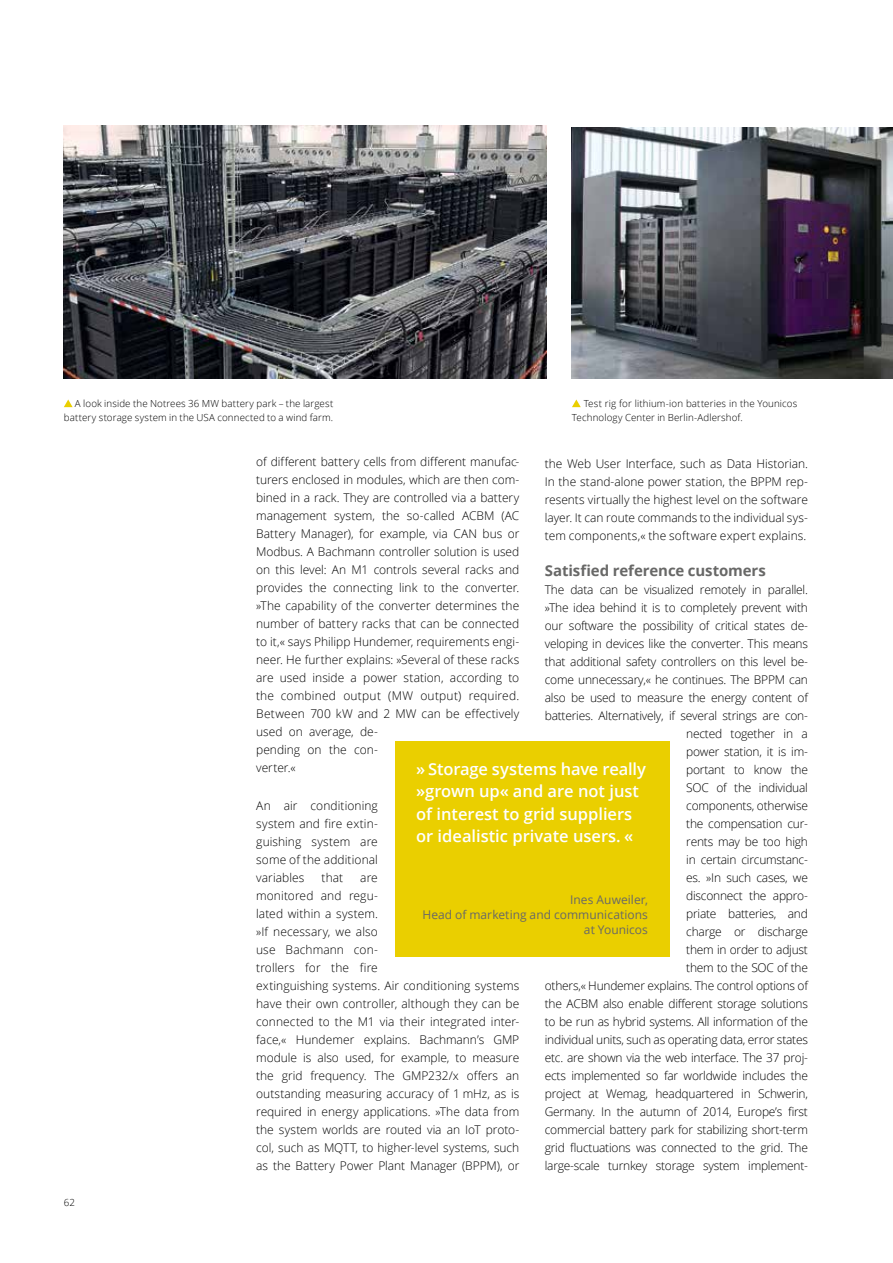
<style>
.page{position:relative;width:893px;height:1263px;background:#fff}
.page>*{position:absolute;margin:0;border:0;box-sizing:border-box;transform-origin:0 0}
.t1{font:600 16.5px/22.5px "Open Sans";color:#fff}
.t2{font:700 15px "Open Sans";letter-spacing:-.005em;color:#686867}
.t3{font:300 12px/18px "Open Sans";letter-spacing:-.01em;color:#000}
.t4{font:12px/15px "Open Sans";letter-spacing:.005em;color:#686867;text-align:right}
.t5{font:300 9.75px/13.5px "Open Sans";letter-spacing:.015em;color:#000}
</style>
<div class="page">
<img style="left:572px;top:128px;width:321px;height:250px">
<img style="left:64px;top:126px;width:482px;height:252px">
<div style="left:395px;top:741px;width:274px;height:215px;background:#eacf00"></div>
<svg style="left:572px;top:399px;width:9px;height:8px"></svg>
<svg style="left:64px;top:399px;width:9px;height:8px"></svg>
<p class="t5" style="left:64px;top:397px;width:271px;text-align:right">A look inside the Notrees 36 MW battery park – the largest battery storage system in the USA connected to a wind farm.</p>
<p class="t5" style="left:572px;top:397px;width:227px;text-indent:12px">Test rig for lithium-ion batteries in the Younicos<br>Technology Center in Berlin-Adlershof.</p>
<p class="t5" style="left:64px;top:1195px;width:13px">62</p>
<p class="t3" style="left:256px;top:452px;width:265px">of different battery cells from different manufac&shy;turers enclosed in modules, which are then com&shy;bined in a rack. They are controlled via a battery management system, the so-called ACBM (AC Battery Manager), for example, via CAN bus or Modbus. A Bachmann controller solution is used on this level: An M1 controls several racks and provides the connecting link to the converter. »The capability of the converter determines the number of battery racks that can be connected to it,« says Philipp Hundemer, requirements engi&shy;neer. He further explains: »Several of these racks are used inside a power station, according to the combined output (MW output) required.<br>Between 700 kW and 2 MW can be effectively used on average, de-<br>pending on the con-<br>verter.«</p>
<p class="t3" style="left:256px;top:796px;width:123px;text-align:justify">An air conditioning system and fire extin&shy;guishing system are some of the additional variables</p>
<p class="t3" style="left:545px;top:454px;width:265px;text-align:justify">the Web User Interface, such as Data Historian.<br>In the stand-alone power station, the BPPM rep&shy;resents virtually the highest level on the software layer. It can route commands to the individual sys&shy;tem components,« the software expert explains.</p>
<p class="t2" style="left:545px;top:560px;width:223px">Satisfied reference customers</p>
<p class="t3" style="left:545px;top:580px;width:265px;text-align:right">The data can be visualized remotely in parallel. »The idea behind it is to completely prevent with our software the possibility of critical states de&shy;veloping in devices like the converter. This means that additional safety controllers on this level be&shy;come unnecessary,« he continues. The BPPM can also be used to measure the energy content of batteries. Alternatively, if several strings are con&shy;nected together in a<br>power station, it is im-<br>portant to know the<br>SOC of the individual<br>components, otherwise<br>the compensation cur-<br>rents may be too high<br>in certain circumstanc-<br>es. »In such cases, we<br>disconnect the appro-<br>priate batteries, and<br>charge or discharge<br>them in order to adjust<br>them to the SOC of the<br>others,« Hundemer explains. The control options of the ACBM also enable different storage solutions to be run as hybrid systems. All information of the individual units, such as operating data, error states etc. are shown via the web interface. The 37 proj&shy;ects implemented so far worldwide includes the project at Wemag, headquartered in Schwerin, Germany. In the autumn of 2014, Europe’s first commercial battery park for stabilizing short-term grid fluctuations was connected to the grid. The large-scale turnkey storage system implement-</p>
<h1 class="t1" style="left:416px;top:757px;width:231px">» Storage systems have really »grown up« and are not just of interest to grid suppliers or idealistic private users. «</h1>
<p class="t3" style="left:322px;top:868px;width:23px">that</p>
<p class="t3" style="left:256px;top:868px;width:265px;text-indent:104px">are<br>monitored and regu-<br>lated within a system.<br>»If necessary, we also<br>use Bachmann con-<br>trollers for the fire<br>extinguishing systems. Air conditioning systems have their own controller, although they can be connected to the M1 via their integrated inter&shy;face,« Hundemer explains. Bachmann’s GMP module is also used, for example, to measure the grid frequency. The GMP232/x offers an outstanding measuring accuracy of 1 mHz, as is required in energy applications. »The data from the system worlds are routed via an IoT proto&shy;col, such as MQTT, to higher-level systems, such as the Battery Power Plant Manager (BPPM), or</p>
<p class="t4" style="left:422px;top:892px;width:227px">Ines Auweiler,<br>Head of marketing and communications at Younicos</p>
</div>
